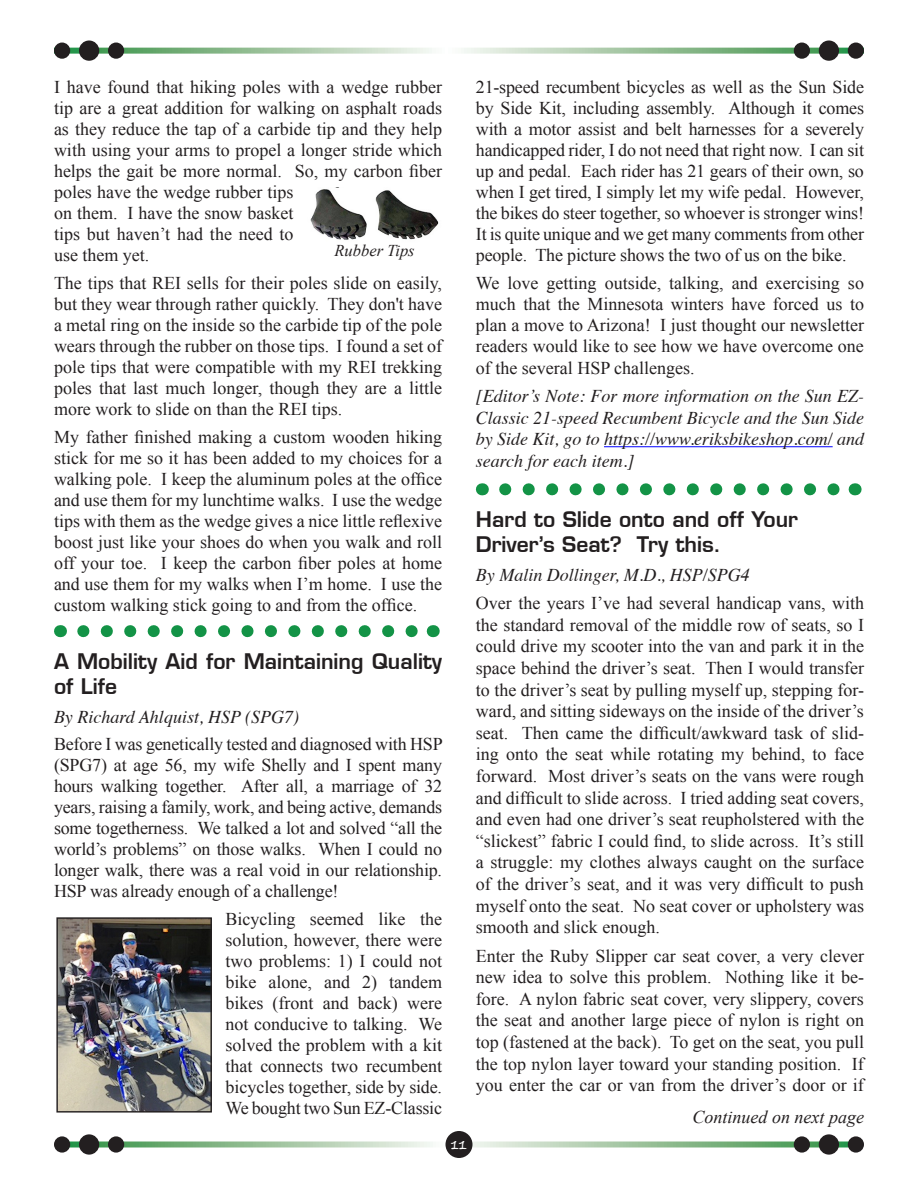
<style>
.page{position:relative;width:918px;height:1188px;background:#fff}
.page>*{position:absolute;margin:0;border:0;box-sizing:border-box;transform-origin:0 0}
.Normal_wrd_79{font:600 21px/25.2px "Eurostile LT";color:#231f20}
.Normal_wrd_77{font:600 21px/25.2px "Eurostile LT";color:#231f20}
.Normal_wrd_77-2{font:18px/21px "Times New Roman";letter-spacing:-.01em;color:#231f20;text-align:justify}
.Normal_wrd_79-2{font:18px/21.6px "Times New Roman";color:#231f20;text-align:justify}
.Normal_wrd_76{font:18px/21px "Times New Roman";color:#231f20;text-align:justify}
.Normal_wrd_77-3{font:italic 18px/21.6px "Times";color:#231f20;text-align:justify}
.Normal_wrd_79-3{font:italic 18px "Times";color:#231f20}
.t1{font:italic 18px "Times New Roman";color:#231f20}
.Normal_wrd_76-2{font:italic 16.5px "Times New Roman";color:#231f20}
.t2{font:16.5px "Bradley Hand ITCTT Bold";color:#fff;scale:.9 1}
</style>
<div class="page">
<svg style="left:69px;top:1142px;width:780px;height:6px;background:#a4c8a6"></svg>
<div style="left:446px;top:1131px;width:26px;height:27px;background:#231f20;border-radius:50%"></div>
<div style="left:54px;top:1136px;width:16px;height:17px;background:#231f20;border-radius:50%"></div>
<div style="left:79px;top:1134px;width:20px;height:21px;background:#231f20;border-radius:50%"></div>
<div style="left:108px;top:1136px;width:16px;height:17px;background:#231f20;border-radius:50%"></div>
<div style="left:794px;top:1136px;width:16px;height:17px;background:#231f20;border-radius:50%"></div>
<div style="left:819px;top:1134px;width:20px;height:21px;background:#231f20;border-radius:50%"></div>
<div style="left:848px;top:1136px;width:16px;height:17px;background:#231f20;border-radius:50%"></div>
<svg style="left:70px;top:48px;width:778px;height:6px;background:#a6caa7"></svg>
<div style="left:54px;top:43px;width:16px;height:16px;background:#231f20;border-radius:50%"></div>
<div style="left:79px;top:40px;width:20px;height:21px;background:#231f20;border-radius:50%"></div>
<div style="left:108px;top:43px;width:16px;height:16px;background:#231f20;border-radius:50%"></div>
<div style="left:794px;top:43px;width:16px;height:16px;background:#231f20;border-radius:50%"></div>
<div style="left:819px;top:40px;width:20px;height:21px;background:#231f20;border-radius:50%"></div>
<div style="left:848px;top:43px;width:16px;height:16px;background:#231f20;border-radius:50%"></div>
<svg style="left:83px;top:625px;width:335px;height:12px"></svg>
<svg style="left:60px;top:625px;width:1px;height:12px"></svg>
<svg style="left:433px;top:625px;width:1px;height:12px"></svg>
<hr style="left:604px;top:446px;width:229px;height:1px;background:#00f">
<svg style="left:505px;top:483px;width:335px;height:12px"></svg>
<svg style="left:482px;top:483px;width:1px;height:12px"></svg>
<svg style="left:855px;top:483px;width:1px;height:12px"></svg>
<img style="left:310px;top:189px;width:129px;height:51px">
<img style="left:58px;top:919px;width:152px;height:192px">
<div style="left:56px;top:917px;width:156px;height:196px;border:1px solid #231f20"></div>
<p class="Normal_wrd_76" style="left:54px;top:77px;width:390px;text-align:left">I have found that hiking poles with a wedge rubber tip are a great addition for walking on asphalt roads as they reduce the tap of a carbide tip and they help with using your arms to propel a longer stride which helps the gait be more normal. So, my carbon fiber poles have the wedge rubber tips<br>on them. I have the snow basket<br>tips but haven’t had the need to<br>use them yet.</p>
<p class="Normal_wrd_76" style="left:54px;top:272px;width:390px">The tips that REI sells for their poles slide on easily, but they wear through rather quickly. They don't have a metal ring on the inside so the carbide tip of the pole wears through the rubber on those tips. I found a set of pole tips that were compatible with my REI trekking poles that last much longer, though they are a little more work to slide on than the REI tips.</p>
<p class="Normal_wrd_76" style="left:54px;top:426px;width:390px">My father finished making a custom wooden hiking stick for me so it has been added to my choices for a walking pole. I keep the aluminum poles at the office and use them for my lunchtime walks. I use the wedge tips with them as the wedge gives a nice little reflexive boost just like your shoes do when you walk and roll off your toe. I keep the carbon fiber poles at home and use them for my walks when I’m home. I use the custom walking stick going to and from the office.</p>
<p class="Normal_wrd_77" style="left:54px;top:649px;width:390px">A Mobility Aid for Maintaining Quality of Life</p>
<p class="Normal_wrd_77-3" style="left:54px;top:705px;width:247px">By Richard Ahlquist, HSP (SPG7)</p>
<p class="Normal_wrd_77-2" style="left:54px;top:734px;width:390px">Before I was genetically tested and diagnosed with HSP (SPG7) at age 56, my wife Shelly and I spent many hours walking together. After all, a marriage of 32 years, raising a family, work, and being active, demands some togetherness. We talked a lot and solved “all the world’s problems” on those walks. When I could no longer walk, there was a real void in our relationship.<br>HSP was already enough of a challenge!</p>
<p class="Normal_wrd_77-2" style="left:225px;top:908px;width:218px">Bicycling seemed like the solution, however, there were two problems: 1) I could not bike alone, and 2) tandem bikes (front and back) were not conducive to talking. We solved the problem with a kit that connects two recumbent bicycles together, side by side.<br>We bought two Sun EZ-Classic</p>
<p class="Normal_wrd_76-2" style="left:335px;top:239px;width:82px">Rubber Tips</p>
<p class="t2" style="left:451px;top:1135px;width:19px">11</p>
<p class="Normal_wrd_77-2" style="left:476px;top:77px;width:390px">21-speed recumbent bicycles as well as the Sun Side by Side Kit, including assembly. Although it comes with a motor assist and belt harnesses for a severely handicapped rider, I do not need that right now. I can sit up and pedal. Each rider has 21 gears of their own, so when I get tired, I simply let my wife pedal. However, the bikes do steer together, so whoever is stronger wins!<br>It is quite unique and we get many comments from other people. The picture shows the two of us on the bike.</p>
<p class="Normal_wrd_77-2" style="left:476px;top:272px;width:390px">We love getting outside, talking, and exercising so much that the Minnesota winters have forced us to plan a move to Arizona! I just thought our newsletter readers would like to see how we have overcome one of the several HSP challenges.</p>
<p class="Normal_wrd_77-3" style="left:476px;top:384px;width:390px">[Editor’s Note: For more information on the Sun EZ-Classic 21-speed Recumbent Bicycle and the Sun Side by Side Kit, go to https://www.eriksbikeshop.com/ and search for each item.]</p>
<p class="Normal_wrd_79" style="left:476px;top:507px;width:324px">Hard to Slide onto and off Your<br>Driver’s Seat? Try this.</p>
<p class="Normal_wrd_79-3" style="left:476px;top:559px;width:275px">By Malin Dollinger, M.D., HSP/SPG4</p>
<p class="Normal_wrd_79-2" style="left:476px;top:592px;width:390px">Over the years I’ve had several handicap vans, with the standard removal of the middle row of seats, so I could drive my scooter into the van and park it in the space behind the driver’s seat. Then I would transfer to the driver’s seat by pulling myself up, stepping for&shy;ward, and sitting sideways on the inside of the driver’s seat. Then came the difficult/awkward task of slid&shy;ing onto the seat while rotating my behind, to face forward. Most driver’s seats on the vans were rough and difficult to slide across. I tried adding seat covers, and even had one driver’s seat reupholstered with the “slickest” fabric I could find, to slide across. It’s still a struggle: my clothes always caught on the surface of the driver’s seat, and it was very difficult to push myself onto the seat. No seat cover or upholstery was smooth and slick enough.</p>
<p class="Normal_wrd_79-2" style="left:476px;top:944px;width:390px">Enter the Ruby Slipper car seat cover, a very clever new idea to solve this problem. Nothing like it be&shy;fore. A nylon fabric seat cover, very slippery, covers the seat and another large piece of nylon is right on top (fastened at the back). To get on the seat, you pull the top nylon layer toward your standing position. If you enter the car or van from the driver’s door or if</p>
<p class="t1" style="left:693px;top:1105px;width:173px">Continued on next page</p>
</div>
